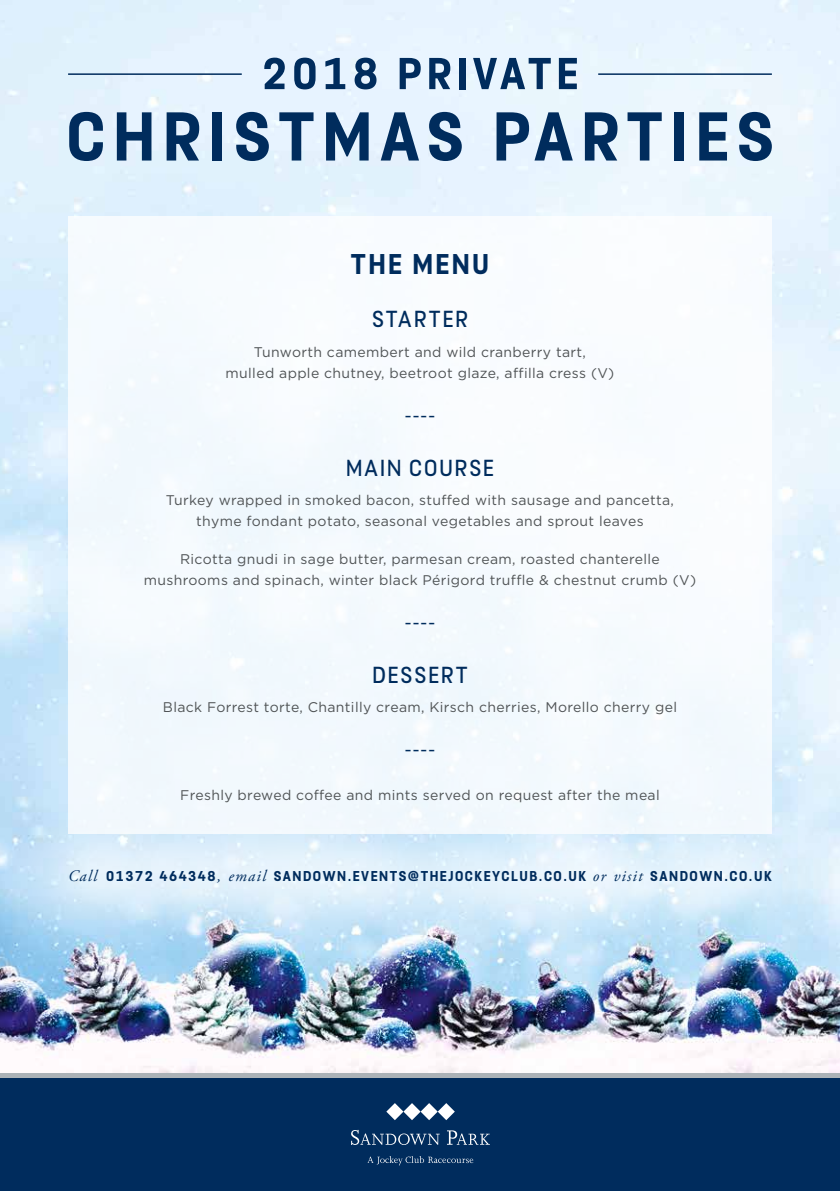
<style>
.page{position:relative;width:840px;height:1191px;background:#fff}
.page>*{position:absolute;margin:0;border:0;box-sizing:border-box;transform-origin:0 0}
.t1{font:700 77.2px "FS Dillon";letter-spacing:.1em;color:#002c5d}
.t2{font:700 50px "FS Dillon";letter-spacing:.1em;color:#002c5d}
.t3{font:700 32px "FS Dillon";letter-spacing:.07em;color:#002c5d}
.t4{font:26px "FS Dillon";letter-spacing:.075em;color:#002c5d}
.t5{font:18px "Gotham";color:#002c5d}
.t6{font:700 16px "FS Dillon";letter-spacing:.095em;color:#002c5d}
.t7{font:14px/21px "Gotham";letter-spacing:.025em;color:#505456;text-align:center}
.s1{font-family:"Adobe Garamond Pro";font-weight:400;font-style:italic}
</style>
<div class="page">
<img style="left:0;top:0;width:839px;height:1073px">
<hr style="left:68px;top:73px;width:174px;height:2px;background:#002c5d">
<hr style="left:598px;top:73px;width:173px;height:2px;background:#002c5d">
<div style="left:68px;top:216px;width:703px;height:617px;background:#f6fbfe"></div>
<div style="left:2px;top:801px;width:836px;height:149px;background:#fff;opacity:.81"></div>
<div style="left:0;top:1077px;width:839px;height:114px;background:#002c5d"></div>
<hr style="left:0;top:1073px;width:839px;height:4px;background:#abb2b7">
<svg style="left:351px;top:1129px;width:88px;height:16px"></svg>
<svg style="left:447px;top:1130px;width:42px;height:14px"></svg>
<svg style="left:367px;top:1156px;width:106px;height:9px"></svg>
<svg style="left:386px;top:1103px;width:68px;height:17px"></svg>
<h2 class="t2" style="left:262px;top:37px;width:317px">2018 PRIVATE</h2>
<h1 class="t1" style="left:66px;top:81px;width:708px">CHRISTMAS PARTIES</h1>
<h3 class="t3" style="left:350px;top:240px;width:140px">THE MENU</h3>
<h3 class="t4" style="left:372px;top:302px;width:97px">STARTER</h3>
<p class="t7" style="left:225px;top:341px;width:390px">Tunworth camembert and wild cranberry tart,<br>mulled apple chutney, beetroot glaze, affilla cress (V)</p>
<p class="t5" style="left:404px;top:404px;width:32px">----</p>
<h3 class="t4" style="left:346px;top:450px;width:149px">MAIN COURSE</h3>
<p class="t7" style="left:166px;top:489px;width:509px">Turkey wrapped in smoked bacon, stuffed with sausage and pancetta, thyme fondant potato, seasonal vegetables and sprout leaves</p>
<p class="t7" style="left:144px;top:548px;width:553px">Ricotta gnudi in sage butter, parmesan cream, roasted chanterelle mushrooms and spinach, winter black Périgord truffle &amp; chestnut crumb (V)</p>
<p class="t5" style="left:404px;top:611px;width:32px">----</p>
<h3 class="t4" style="left:372px;top:657px;width:97px">DESSERT</h3>
<p class="t7" style="left:163px;top:696px;width:515px">Black Forrest torte, Chantilly cream, Kirsch cherries, Morello cherry gel</p>
<p class="t5" style="left:404px;top:738px;width:32px">----</p>
<p class="t7" style="left:180px;top:784px;width:481px">Freshly brewed coffee and mints served on request after the meal</p>
<p class="t6" style="left:68px;top:864px;width:705px"><span class="s1">Call</span> 01372 464348<span class="s1">, email</span> SANDOWN.EVENTS@THEJOCKEYCLUB.CO.UK <span class="s1">or visit</span> SANDOWN.CO.UK</p>
</div>
